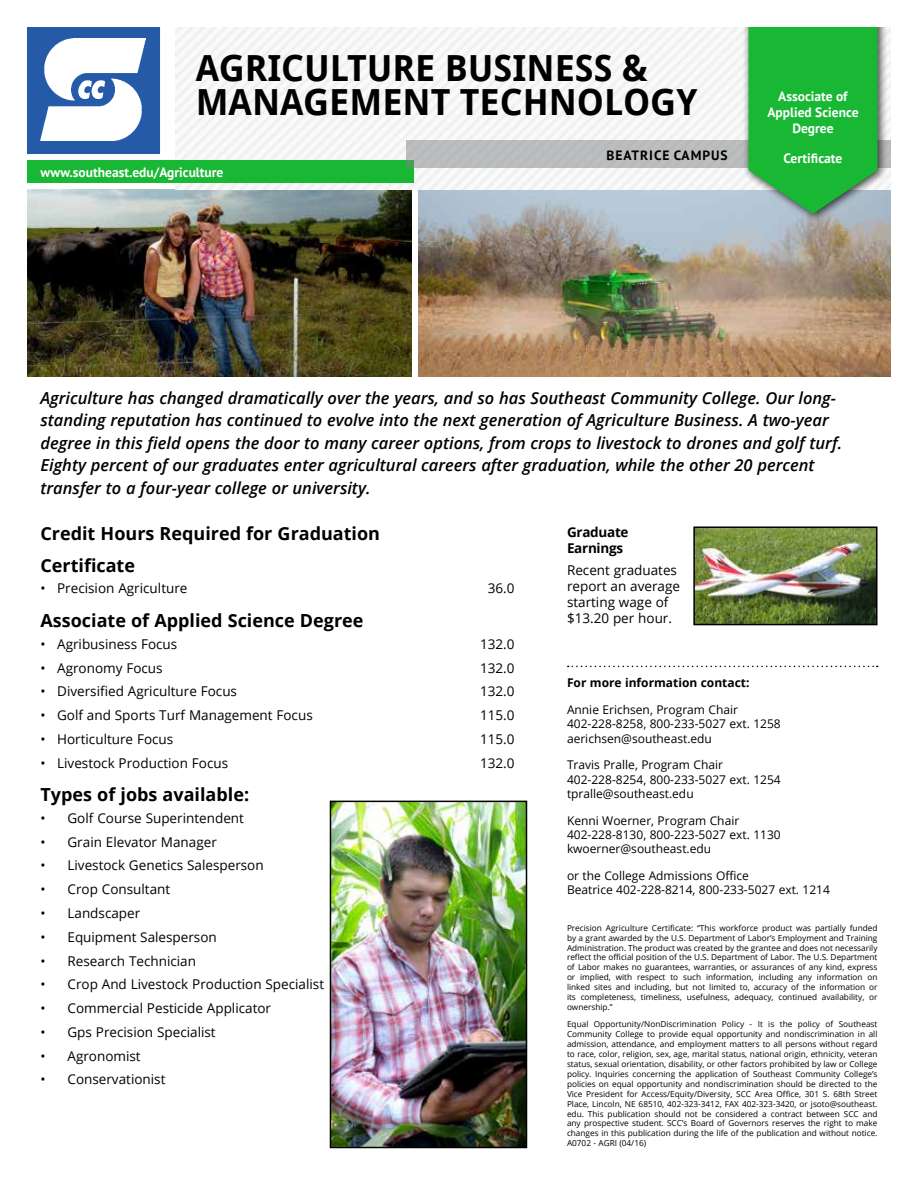
<style>
.page{position:relative;width:918px;height:1188px;background:#fff}
.page>*{position:absolute;margin:0;border:0;box-sizing:border-box;transform-origin:0 0}
.t1{font:700 36px/34.5px "Droid Sans";color:#000}
.t2{font:700 18px/31.7px "Open Sans";color:#000}
.t3{font:italic 600 16.5px/22.5px "Open Sans";color:#000}
.t4{font:13.5px/16.2px "Open Sans";color:#000}
.t5{font:700 13.5px/16.2px "PT Sans";color:#fff;text-align:center}
.t6{font:700 13.5px/16.2px "Open Sans";letter-spacing:-.02em;color:#000}
.t7{font:700 13.5px "PT Sans";letter-spacing:.07em;color:#000}
.t8{font:12px/14.4px "Open Sans";color:#000}
.t9{font:700 12px "Open Sans";color:#000}
.t10{font:8.25px/9.9px "Open Sans";color:#000;text-align:justify}
</style>
<div class="page">
<img style="left:418px;top:190px;width:472px;height:186px">
<img style="left:28px;top:190px;width:384px;height:186px">
<div style="left:13px;top:160px;width:401px;height:23px;background:#18b834"></div>
<div style="left:28px;top:28px;width:132px;height:126px;background:#255aa8"></div>
<img style="left:40px;top:39px;width:106px;height:101px">
<svg style="left:407px;top:141px;width:511px;height:27px;background:#bec0c1"></svg>
<div style="left:742px;top:0;width:146px;height:223px;background:#000;opacity:.75"></div>
<svg style="left:748px;top:28px;width:130px;height:186px;background:#2ab745"></svg>
<svg style="left:568px;top:666px;width:310px;height:1px"></svg>
<img style="left:333px;top:804px;width:191px;height:341px">
<div style="left:330px;top:801px;width:197px;height:347px;border:2px solid #000"></div>
<img style="left:696px;top:529px;width:179px;height:93px">
<div style="left:693px;top:526px;width:185px;height:99px;border:2px solid #000"></div>
<h1 class="t1" style="left:196px;top:51px;width:503px">AGRICULTURE BUSINESS &amp;<br>MANAGEMENT TECHNOLOGY</h1>
<h3 class="t5" style="left:767px;top:88px;width:93px">Associate of<br>Applied Science<br>Degree</h3>
<h3 class="t5" style="left:40px;top:164px;width:185px">www.southeast.edu/Agriculture</h3>
<h3 class="t7" style="left:607px;top:146px;width:123px">BEATRICE CAMPUS</h3>
<h3 class="t5" style="left:784px;top:150px;width:60px">Certificate</h3>
<p class="t3" style="left:40px;top:386px;width:803px">Agriculture has changed dramatically over the years, and so has Southeast Community College. Our long&shy;standing reputation has continued to evolve into the next generation of Agriculture Business. A two-year degree in this field opens the door to many career options, from crops to livestock to drones and golf turf.<br>Eighty percent of our graduates enter agricultural careers after graduation, while the other 20 percent transfer to a four-year college or university.</p>
<h2 class="t2" style="left:40px;top:517px;width:341px">Credit Hours Required for Graduation<br>Certificate</h2>
<h3 class="t4" style="left:40px;top:580px;width:149px">• Precision Agriculture</h3>
<h3 class="t4" style="left:488px;top:580px;width:28px">36.0</h3>
<h2 class="t2" style="left:40px;top:604px;width:325px">Associate of Applied Science Degree</h2>
<h3 class="t4" style="left:40px;top:635px;width:138px">• Agribusiness Focus</h3>
<h3 class="t4" style="left:480px;top:635px;width:36px">132.0</h3>
<h3 class="t4" style="left:40px;top:659px;width:124px">• Agronomy Focus</h3>
<h3 class="t4" style="left:480px;top:659px;width:36px">132.0</h3>
<h3 class="t4" style="left:40px;top:683px;width:198px">• Diversified Agriculture Focus</h3>
<h3 class="t4" style="left:480px;top:683px;width:36px">132.0</h3>
<h3 class="t4" style="left:40px;top:707px;width:274px">• Golf and Sports Turf Management Focus</h3>
<h3 class="t4" style="left:480px;top:707px;width:36px">115.0</h3>
<h3 class="t4" style="left:40px;top:731px;width:134px">• Horticulture Focus</h3>
<h3 class="t4" style="left:480px;top:731px;width:36px">115.0</h3>
<h3 class="t4" style="left:40px;top:754px;width:189px">• Livestock Production Focus</h3>
<h3 class="t4" style="left:480px;top:754px;width:36px">132.0</h3>
<h2 class="t2" style="left:40px;top:779px;width:210px">Types of jobs available:</h2>
<h3 class="t4" style="left:40px;top:810px;width:205px">• Golf Course Superintendent</h3>
<h3 class="t4" style="left:40px;top:833px;width:178px">• Grain Elevator Manager</h3>
<h3 class="t4" style="left:40px;top:857px;width:225px">• Livestock Genetics Salesperson</h3>
<h3 class="t4" style="left:40px;top:881px;width:131px">• Crop Consultant</h3>
<h3 class="t4" style="left:40px;top:905px;width:101px">• Landscaper</h3>
<h3 class="t4" style="left:40px;top:928px;width:178px">• Equipment Salesperson</h3>
<h3 class="t4" style="left:40px;top:952px;width:157px">• Research Technician</h3>
<h3 class="t4" style="left:40px;top:976px;width:285px">• Crop And Livestock Production Specialist</h3>
<h3 class="t4" style="left:40px;top:1000px;width:232px">• Commercial Pesticide Applicator</h3>
<h3 class="t4" style="left:40px;top:1023px;width:177px">• Gps Precision Specialist</h3>
<h3 class="t4" style="left:40px;top:1047px;width:102px">• Agronomist</h3>
<h3 class="t4" style="left:40px;top:1071px;width:126px">• Conservationist</h3>
<h3 class="t6" style="left:567px;top:523px;width:63px">Graduate<br>Earnings</h3>
<h3 class="t4" style="left:567px;top:561px;width:115px">Recent graduates report an average starting wage of $13.20 per hour.</h3>
<h3 class="t9" style="left:567px;top:675px;width:184px">For more information contact:</h3>
<h3 class="t8" style="left:567px;top:702px;width:215px">Annie Erichsen, Program Chair<br>402-228-8258, 800-233-5027 ext. 1258 aerichsen@southeast.edu</h3>
<h3 class="t8" style="left:567px;top:757px;width:215px">Travis Pralle, Program Chair<br>402-228-8254, 800-233-5027 ext. 1254 tpralle@southeast.edu</h3>
<h3 class="t8" style="left:567px;top:813px;width:215px">Kenni Woerner, Program Chair<br>402-228-8130, 800-223-5027 ext. 1130 kwoerner@southeast.edu</h3>
<h3 class="t8" style="left:567px;top:868px;width:265px">or the College Admissions Office<br>Beatrice 402-228-8214, 800-233-5027 ext. 1214</h3>
<p class="t10" style="left:567px;top:923px;width:312px">Precision Agriculture Certificate: “This workforce product was partially funded by a grant awarded by the U.S. Department of Labor’s Employment and Training Administration. The product was created by the grantee and does not necessarily reflect the official position of the U.S. Department of Labor. The U.S. Department of Labor makes no guarantees, warranties, or assurances of any kind, express or implied, with respect to such information, including any information on linked sites and including, but not limited to, accuracy of the information or its completeness, timeliness, usefulness, adequacy, continued availability, or ownership.”</p>
<p class="t10" style="left:567px;top:1019px;width:312px">Equal Opportunity/NonDiscrimination Policy - It is the policy of Southeast Community College to provide equal opportunity and nondiscrimination in all admission, attendance, and employment matters to all persons without regard to race, color, religion, sex, age, marital status, national origin, ethnicity, veteran status, sexual orientation, disability, or other factors prohibited by law or College policy. Inquiries concerning the application of Southeast Community College’s policies on equal opportunity and nondiscrimination should be directed to the Vice President for Access/Equity/Diversity, SCC Area Office, 301 S. 68th Street Place, Lincoln, NE 68510, 402-323-3412, FAX 402-323-3420, or jsoto@southeast. edu. This publication should not be considered a contract between SCC and any prospective student. SCC’s Board of Governors reserves the right to make changes in this publication during the life of the publication and without notice.<br>A0702 - AGRI (04/16)</p>
</div>
